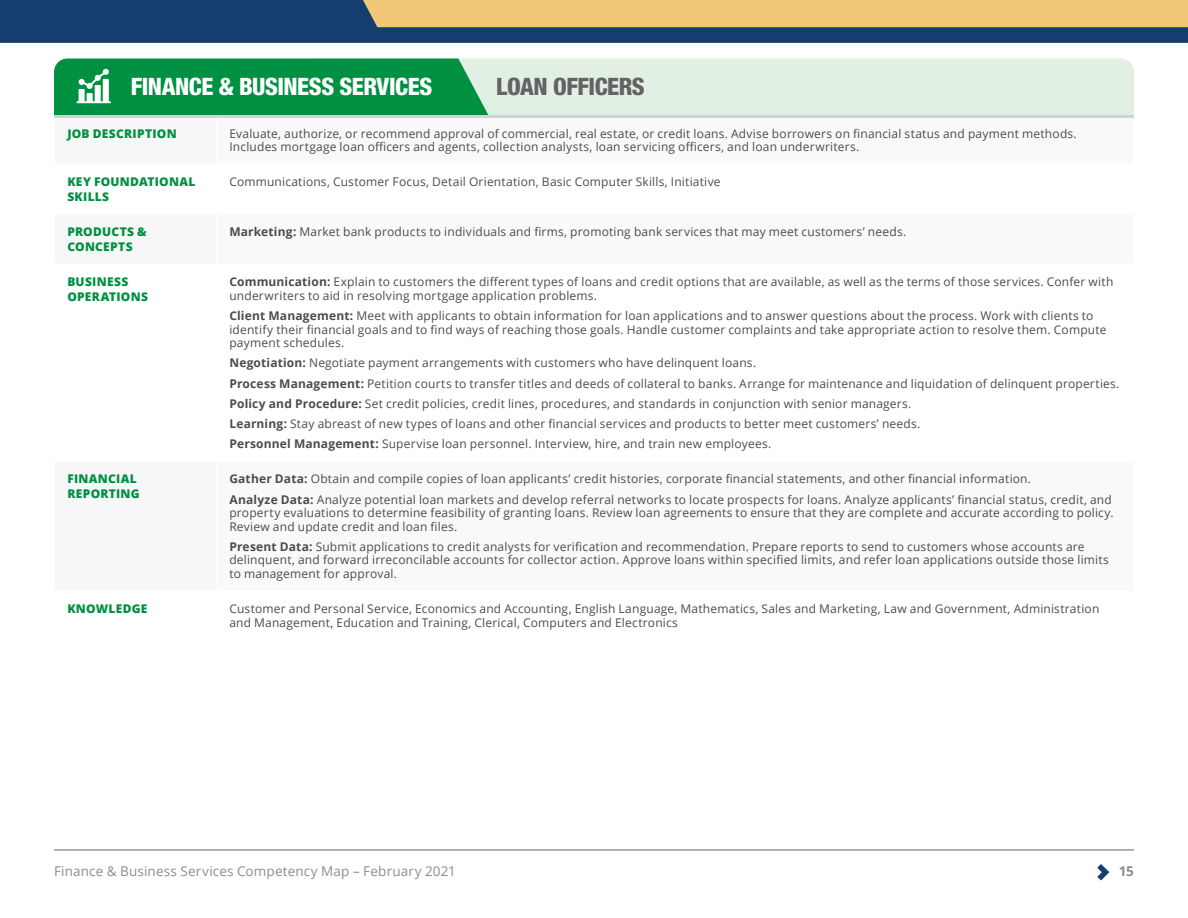
<style>
.page{position:relative;width:1188px;height:918px;background:#fff}
.page>*{position:absolute;margin:0;border:0;box-sizing:border-box;transform-origin:0 0}
.t1{font:800 condensed 24px "Helvetica Neue LT Std";letter-spacing:-.02em;color:#fff}
.t2{font:800 condensed 24px "Helvetica Neue LT Std";letter-spacing:-.02em;color:#636366}
.t3{font:13.5px "Open Sans";letter-spacing:.01em;color:#8b8d90}
.t4{font:700 13.5px "Open Sans";color:#8b8d90}
.Text{font:12px/13.5px "Open Sans";letter-spacing:.015em;color:#4b4c4d}
.t5{font:800 12px/15px "Open Sans";letter-spacing:.025em;color:#009041}
.s1{font-weight:700}
</style>
<div class="page">
<svg style="left:1097px;top:864px;width:12px;height:17px"></svg>
<hr style="left:54px;top:850px;width:1080px;height:1px;background:#636366">
<svg style="left:0;top:0;width:1188px;height:43px;background:#173e6d"></svg>
<svg style="left:247px;top:0;width:941px;height:27px;background:#d5b575"></svg>
<hr style="left:54px;top:115px;width:1080px;height:3px;background:#d1d2d4">
<div style="left:488px;top:58px;width:646px;height:57px;background:#e2efe3"></div>
<svg style="left:54px;top:58px;width:434px;height:57px;background:#0f964c"></svg>
<p class="t1" style="left:131px;top:72px;width:303px">FINANCE &amp; BUSINESS SERVICES</p>
<p class="t2" style="left:496px;top:72px;width:150px">LOAN OFFICERS</p>
<p class="t5" style="left:67px;top:125px;width:111px">JOB DESCRIPTION</p>
<p class="Text" style="left:229px;top:126px;width:849px">Evaluate, authorize, or recommend approval of commercial, real estate, or credit loans. Advise borrowers on financial status and payment methods.<br>Includes mortgage loan officers and agents, collection analysts, loan servicing officers, and loan underwriters.</p>
<p class="t5" style="left:67px;top:174px;width:130px">KEY FOUNDATIONAL<br>SKILLS</p>
<p class="Text" style="left:229px;top:175px;width:493px">Communications, Customer Focus, Detail Orientation, Basic Computer Skills, Initiative</p>
<p class="t5" style="left:67px;top:224px;width:81px">PRODUCTS &amp;<br>CONCEPTS</p>
<p class="Text" style="left:229px;top:225px;width:678px"><span class="s1">Marketing:</span> Market bank products to individuals and firms, promoting bank services that may meet customers’ needs.</p>
<p class="t5" style="left:67px;top:274px;width:82px">BUSINESS<br>OPERATIONS</p>
<p class="Text" style="left:229px;top:275px;width:886px"><span class="s1">Communication:</span> Explain to customers the different types of loans and credit options that are available, as well as the terms of those services. Confer with underwriters to aid in resolving mortgage application problems.</p>
<p class="Text" style="left:229px;top:309px;width:879px"><span class="s1">Client Management:</span> Meet with applicants to obtain information for loan applications and to answer questions about the process. Work with clients to identify their financial goals and to find ways of reaching those goals. Handle customer complaints and take appropriate action to resolve them. Compute payment schedules.</p>
<p class="Text" style="left:229px;top:356px;width:528px"><span class="s1">Negotiation:</span> Negotiate payment arrangements with customers who have delinquent loans.</p>
<p class="Text" style="left:229px;top:376px;width:892px"><span class="s1">Process Management:</span> Petition courts to transfer titles and deeds of collateral to banks. Arrange for maintenance and liquidation of delinquent properties.</p>
<p class="Text" style="left:229px;top:396px;width:683px"><span class="s1">Policy and Procedure:</span> Set credit policies, credit lines, procedures, and standards in conjunction with senior managers.</p>
<p class="Text" style="left:229px;top:417px;width:692px"><span class="s1">Learning:</span> Stay abreast of new types of loans and other financial services and products to better meet customers’ needs.</p>
<p class="Text" style="left:229px;top:437px;width:543px"><span class="s1">Personnel Management:</span> Supervise loan personnel. Interview, hire, and train new employees.</p>
<p class="t5" style="left:67px;top:471px;width:74px">FINANCIAL<br>REPORTING</p>
<p class="Text" style="left:229px;top:472px;width:803px"><span class="s1">Gather Data:</span> Obtain and compile copies of loan applicants’ credit histories, corporate financial statements, and other financial information.</p>
<p class="Text" style="left:229px;top:492px;width:886px"><span class="s1">Analyze Data:</span> Analyze potential loan markets and develop referral networks to locate prospects for loans. Analyze applicants’ financial status, credit, and property evaluations to determine feasibility of granting loans. Review loan agreements to ensure that they are complete and accurate according to policy.<br>Review and update credit and loan files.</p>
<p class="Text" style="left:229px;top:540px;width:881px"><span class="s1">Present Data:</span> Submit applications to credit analysts for verification and recommendation. Prepare reports to send to customers whose accounts are delinquent, and forward irreconcilable accounts for collector action. Approve loans within specified limits, and refer loan applications outside those limits to management for approval.</p>
<p class="t5" style="left:67px;top:601px;width:82px">KNOWLEDGE</p>
<p class="Text" style="left:229px;top:602px;width:872px">Customer and Personal Service, Economics and Accounting, English Language, Mathematics, Sales and Marketing, Law and Government, Administration and Management, Education and Training, Clerical, Computers and Electronics</p>
<p class="t3" style="left:54px;top:862px;width:404px">Finance &amp; Business Services Competency Map – February 2021</p>
<p class="t4" style="left:1119px;top:861px;width:17px">15</p>
</div>
